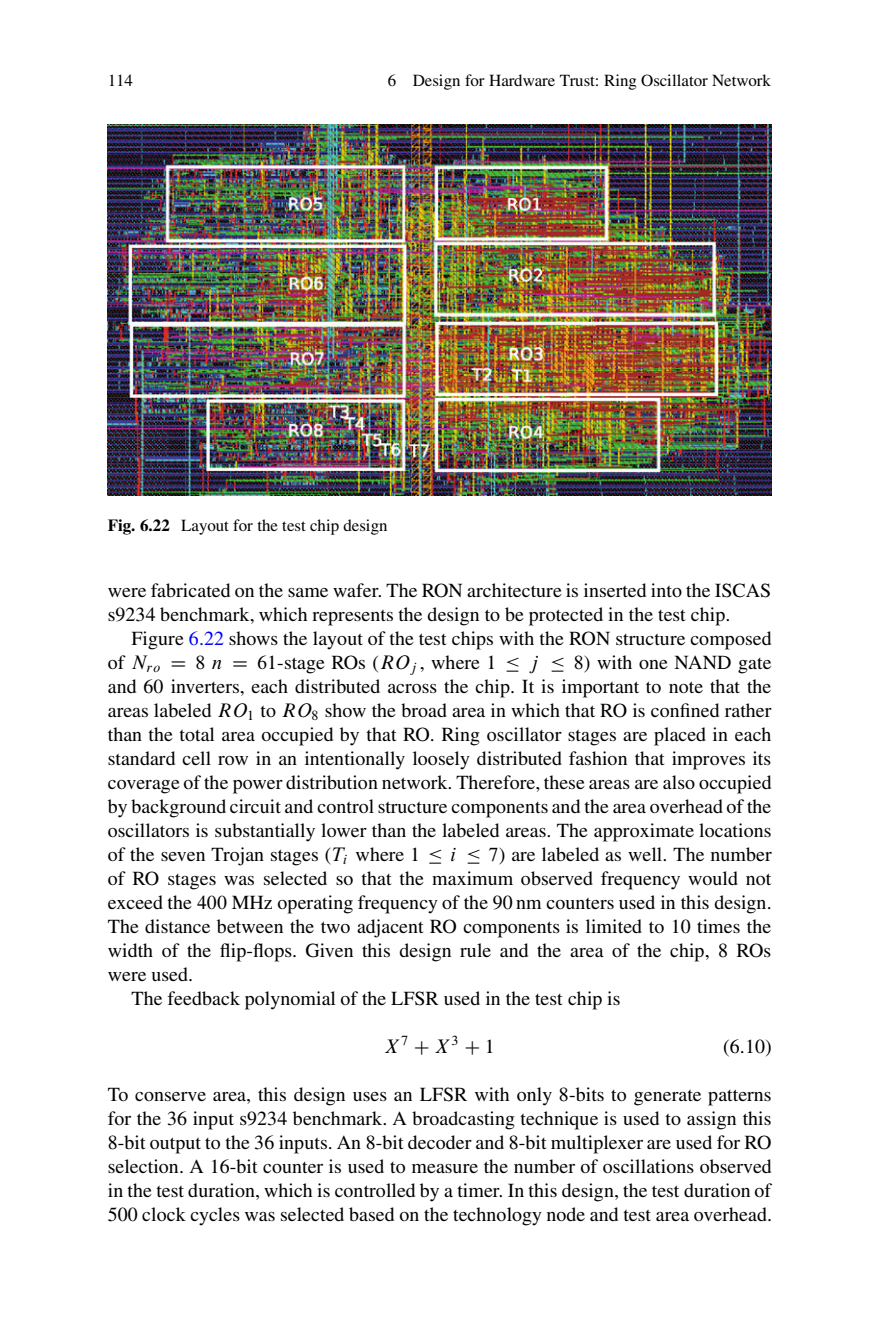
<style>
.page{position:relative;width:879px;height:1333px;background:#fff}
.page>*{position:absolute;margin:0;border:0;box-sizing:border-box;transform-origin:0 0}
.t1{font:20px/24px "Times";letter-spacing:.005em;color:#000}
.t2{font:20px "MT2 MIT";color:#000}
.t3{font:17px "Times";letter-spacing:-.005em;color:#000}
.s1{font-weight:700}
.s2{color:#00f}
.s3{font-family:"MT2 MIT"}
.s4{font-family:"MT2 SYT"}
</style>
<div class="page">
<img style="left:108px;top:125px;width:663px;height:370px">
<p class="t3" style="left:108px;top:74px;width:27px">114</p>
<p class="t3" style="left:388px;top:74px;width:385px">6 Design for Hardware Trust: Ring Oscillator Network</p>
<p class="t3" style="left:108px;top:519px;width:281px"><span class="s1">Fig. 6.22</span> Layout for the test chip design</p>
<p class="t1" style="left:108px;top:580px;width:665px">were fabricated on the same wafer. The RON architecture is inserted into the ISCAS s9234 benchmark, which represents the design to be protected in the test chip.</p>
<p class="t1" style="left:108px;top:628px;width:665px;text-indent:24px">Figure <span class="s2">6.22</span> shows the layout of the test chips with the RON structure composed of <span class="s3">N</span><sub>ro</sub> <span class="s4">D</span> <span class="s3">8 n</span> <span class="s4">D</span> <span class="s3">61</span>-stage ROs (<span class="s3">RO</span><sub>j</sub> , where <span class="s3">1</span></p>
<p class="t1" style="left:108px;top:652px;width:665px;text-align:justify;text-indent:466px"><span class="s3">8</span>) with one NAND gate and 60 inverters, each distributed across the chip. It is important to note that the areas labeled <span class="s3">RO</span><sub>1</sub> to <span class="s3">RO</span><sub>8</sub> show the broad area in which that RO is confined rather than the total area occupied by that RO. Ring oscillator stages are placed in each standard cell row in an intentionally loosely distributed fashion that improves its coverage of the power distribution network. Therefore, these areas are also occupied by background circuit and control structure components and the area overhead of the oscillators is substantially lower than the labeled areas. The approximate locations of the seven Trojan stages (<span class="s3">T</span><sub>i</sub> where <span class="s3">1</span></p>
<p class="t2" style="left:529px;top:654px;width:11px">j</p>
<p class="t2" style="left:450px;top:846px;width:8px">i</p>
<p class="t1" style="left:488px;top:844px;width:285px"><span class="s3">7</span>) are labeled as well. The number</p>
<p class="t1" style="left:108px;top:868px;width:665px">of RO stages was selected so that the maximum observed frequency would not</p>
<p class="t1" style="left:108px;top:892px;width:665px">exceed the <span class="s3">400</span> MHz operating frequency of the 90 nm counters used in this design.</p>
<p class="t1" style="left:108px;top:916px;width:665px">The distance between the two adjacent RO components is limited to 10 times the</p>
<p class="t1" style="left:108px;top:940px;width:665px">width of the flip-flops. Given this design rule and the area of the chip, 8 ROs</p>
<p class="t1" style="left:108px;top:964px;width:87px">were used.</p>
<p class="t1" style="left:132px;top:988px;width:490px">The feedback polynomial of the LFSR used in the test chip is</p>
<p class="t2" style="left:384px;top:1038px;width:112px">X<sup>7</sup> <span class="s4">C</span>X<sup>3</sup> <span class="s4">C</span>1</p>
<p class="t1" style="left:723px;top:1035px;width:50px">(6.10)</p>
<p class="t1" style="left:108px;top:1083px;width:665px;text-align:justify">To conserve area, this design uses an LFSR with only 8-bits to generate patterns for the 36 input s9234 benchmark. A broadcasting technique is used to assign this 8-bit output to the 36 inputs. An 8-bit decoder and 8-bit multiplexer are used for RO selection. A 16-bit counter is used to measure the number of oscillations observed in the test duration, which is controlled by a timer. In this design, the test duration of 500 clock cycles was selected based on the technology node and test area overhead.</p>
</div>
